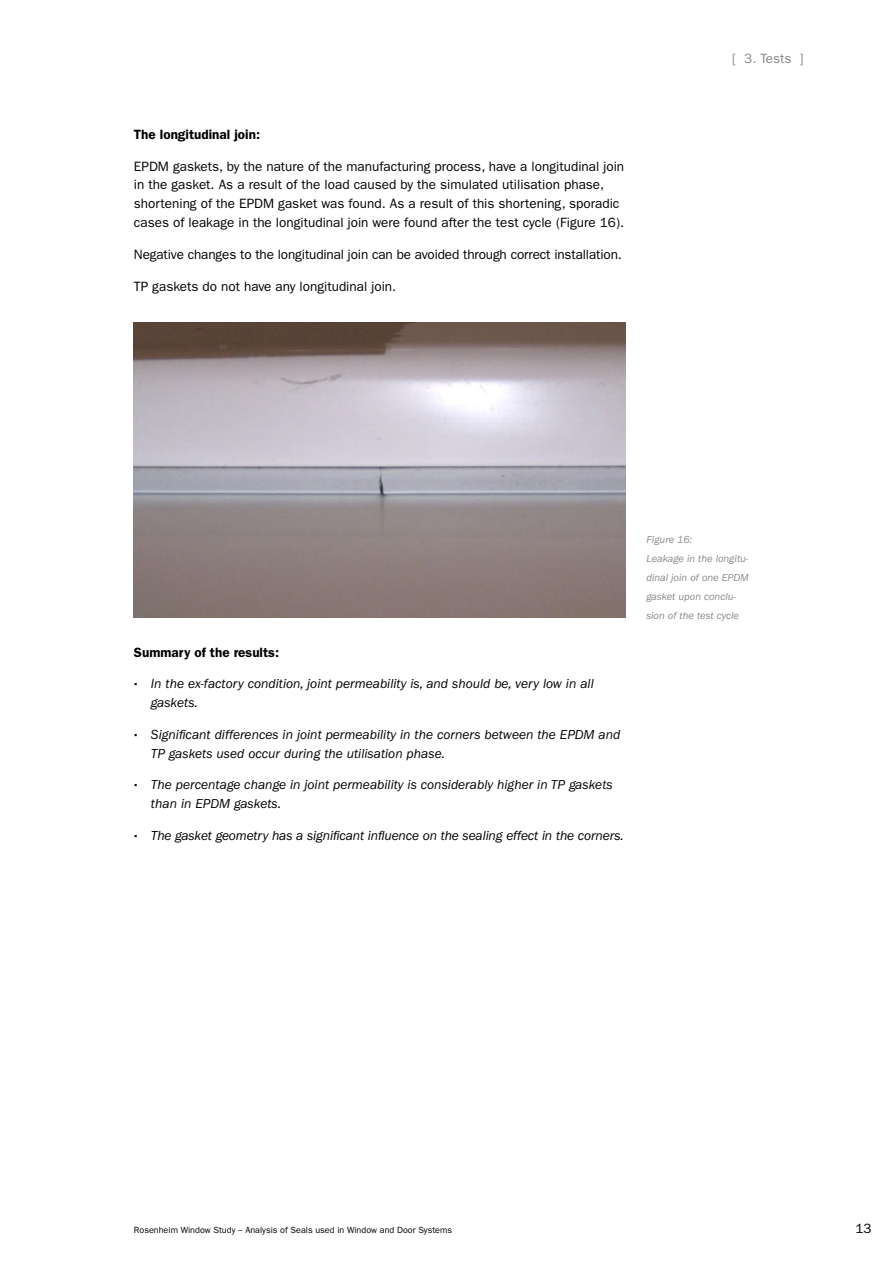
<style>
.page{position:relative;width:893px;height:1263px;background:#fff}
.page>*{position:absolute;margin:0;border:0;box-sizing:border-box;transform-origin:0 0}
.t1{font:13.5px/18.9px "ITC Franklin Gothic Std";color:#000}
.t2{font:italic 13.5px/18.9px "ITC Franklin Gothic Std";color:#000}
.t3{font:600 13.5px "ITC Franklin Gothic Std";color:#000}
.t4{font:13.5px "ITC Franklin Gothic Std";color:#87888a}
.t5{font:italic 10.5px/18.9px "ITC Franklin Gothic Std";color:#87888a}
.t6{font:9px "ITC Franklin Gothic Std";color:#000}
.s1{font-weight:600;font-style:normal}
</style>
<div class="page">
<img style="left:134px;top:322px;width:491px;height:296px">
<p class="t3" style="left:134px;top:126px;width:128px">The longitudinal join:</p>
<p class="t1" style="left:134px;top:157px;width:492px">EPDM gaskets, by the nature of the manufacturing process, have a longitudinal join in the gasket. As a result of the load caused by the simulated utilisation phase, shortening of the EPDM gasket was found. As a result of this shortening, sporadic cases of leakage in the longitudinal join were found after the test cycle (Figure 16).</p>
<p class="t1" style="left:134px;top:245px;width:489px">Negative changes to the longitudinal join can be avoided through correct installation.</p>
<p class="t1" style="left:134px;top:277px;width:264px">TP gaskets do not have any longitudinal join.</p>
<p class="t4" style="left:732px;top:51px;width:73px">[ 3. Tests ]</p>
<p class="t3" style="left:134px;top:644px;width:147px">Summary of the results:</p>
<p class="t2" style="left:151px;top:675px;width:444px;text-indent:-17px"><span class="s1">·</span> In the ex-factory condition, joint permeability is, and should be, very low in all gaskets.</p>
<p class="t2" style="left:151px;top:725px;width:471px;text-indent:-17px"><span class="s1">·</span> Significant differences in joint permeability in the corners between the EPDM and<br>TP gaskets used occur during the utilisation phase.</p>
<p class="t2" style="left:151px;top:776px;width:463px;text-indent:-17px"><span class="s1">·</span> The percentage change in joint permeability is considerably higher in TP gaskets than in EPDM gaskets.</p>
<p class="t2" style="left:134px;top:826px;width:491px"><span class="s1">·</span> The gasket geometry has a significant influence on the sealing effect in the corners.</p>
<p class="t5" style="left:646px;top:530px;width:104px">Figure 16:<br>Leakage in the longitu&shy;dinal join of one EPDM gasket upon conclu&shy;sion of the test cycle</p>
<p class="t6" style="left:134px;top:1225px;width:320px">Rosenheim Window Study – Analysis of Seals used in Window and Door Systems</p>
<p class="t1" style="left:855px;top:1219px;width:18px">13</p>
</div>
